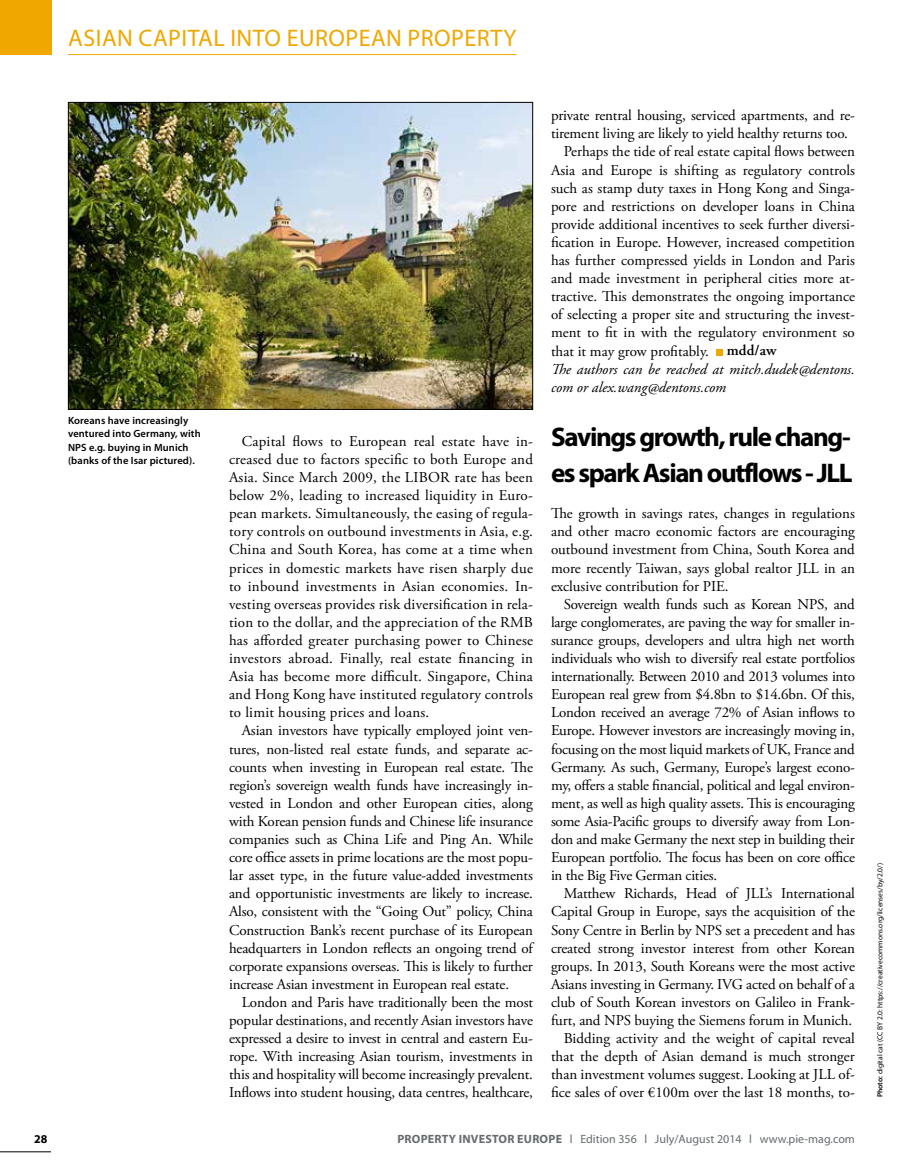
<style>
.page{position:relative;width:906px;height:1174px;background:#fff}
.page>*{position:absolute;margin:0;border:0;box-sizing:border-box;transform-origin:0 0}
.t1{font:700 27px/36.2px "Myriad Pro";letter-spacing:-.05em;color:#000}
.t2{font:24px "Myriad Pro";letter-spacing:.02em;color:#f0a700}
.t3{font:15px/18.1px "Adobe Garamond Pro";color:#000;text-align:justify}
.t4{font:italic 15px "Adobe Garamond Pro";color:#000}
.t5{font:12px "Myriad Pro";color:#666c6e}
.t6{font:700 12px "Myriad Pro";color:#000}
.t7{font:600 10.5px/13.5px "Myriad Pro";letter-spacing:.01em;color:#000}
.t8{font:7.5px "Myriad Pro";color:#000}
.s1{font-weight:600}
.s2{font-weight:700}
</style>
<div class="page">
<div style="left:716px;top:349px;width:7px;height:6px;background:#f0a700"></div>
<hr style="left:0;top:1151px;width:51px;height:1px;background:#000">
<hr style="left:68px;top:54px;width:448px;height:1px;background:#f0a700">
<div style="left:0;top:0;width:51px;height:55px;background:#f0a700"></div>
<img style="left:70px;top:104px;width:461px;height:304px">
<div style="left:68px;top:102px;width:465px;height:308px;border:1px solid #000"></div>
<h2 class="t2" style="left:68px;top:25px;width:450px">ASIAN CAPITAL INTO EUROPEAN PROPERTY</h2>
<p class="t7" style="left:68px;top:414px;width:134px">Koreans have increasingly ventured into Germany, with<br>NPS e.g. buying in Munich (banks of the Isar pictured).</p>
<p class="t3" style="left:229px;top:432px;width:305px;text-indent:13px">Capital flows to European real estate have in&shy;creased due to factors specific to both Europe and Asia. Since March 2009, the LIBOR rate has been below 2%, leading to increased liquidity in Euro&shy;pean markets. Simultaneously, the easing of regula&shy;tory controls on outbound investments in Asia, e.g.<br>China and South Korea, has come at a time when prices in domestic markets have risen sharply due to inbound investments in Asian economies. In&shy;vesting overseas provides risk diversification in rela&shy;tion to the dollar, and the appreciation of the RMB has afforded greater purchasing power to Chinese investors abroad. Finally, real estate financing in Asia has become more difficult. Singapore, China and Hong Kong have instituted regulatory controls to limit housing prices and loans.</p>
<p class="t3" style="left:229px;top:722px;width:305px;text-indent:13px">Asian investors have typically employed joint ven&shy;tures, non-listed real estate funds, and separate ac&shy;counts when investing in European real estate. The region’s sovereign wealth funds have increasingly in&shy;vested in London and other European cities, along with Korean pension funds and Chinese life insurance companies such as China Life and Ping An. While core office assets in prime locations are the most popu&shy;lar asset type, in the future value-added investments and opportunistic investments are likely to increase.<br>Also, consistent with the “Going Out” policy, China Construction Bank’s recent purchase of its European headquarters in London reflects an ongoing trend of corporate expansions overseas. This is likely to further increase Asian investment in European real estate.</p>
<p class="t3" style="left:229px;top:993px;width:305px;text-indent:13px">London and Paris have traditionally been the most popular destinations, and recently Asian investors have expressed a desire to invest in central and eastern Eu&shy;rope. With increasing Asian tourism, investments in this and hospitality will become increasingly prevalent.<br>Inflows into student housing, data centres, healthcare,</p>
<p class="t3" style="left:551px;top:107px;width:305px">private rentral housing, serviced apartments, and re-</p>
<p class="t3" style="left:551px;top:125px;width:298px">tirement living are likely to yield healthy returns too.</p>
<p class="t3" style="left:564px;top:143px;width:293px">Perhaps the tide of real estate capital flows between</p>
<p class="t3" style="left:551px;top:161px;width:305px">Asia and Europe is shifting as regulatory controls</p>
<p class="t3" style="left:551px;top:179px;width:305px">such as stamp duty taxes in Hong Kong and Singa-</p>
<p class="t3" style="left:551px;top:197px;width:305px">pore and restrictions on developer loans in China</p>
<p class="t3" style="left:551px;top:215px;width:305px">provide additional incentives to seek further diversi-</p>
<p class="t3" style="left:551px;top:234px;width:305px">fication in Europe. However, increased competition</p>
<p class="t3" style="left:551px;top:252px;width:305px">has further compressed yields in London and Paris</p>
<p class="t3" style="left:551px;top:270px;width:305px">and made investment in peripheral cities more at-</p>
<p class="t3" style="left:551px;top:288px;width:305px">tractive. This demonstrates the ongoing importance</p>
<p class="t3" style="left:551px;top:306px;width:305px">of selecting a proper site and structuring the invest-</p>
<p class="t3" style="left:551px;top:324px;width:305px">ment to fit in with the regulatory environment so</p>
<p class="t3" style="left:551px;top:342px;width:227px">that it may grow profitably. <span class="s1">mdd/aw</span></p>
<p class="t4" style="left:551px;top:360px;width:305px">The authors can be reached at mitch.dudek@dentons.</p>
<p class="t4" style="left:551px;top:378px;width:177px">com or alex.wang@dentons.com</p>
<h1 class="t1" style="left:551px;top:418px;width:303px">Savings growth, rule chang&shy;es spark Asian outflows - JLL</h1>
<p class="t3" style="left:551px;top:505px;width:305px">The growth in savings rates, changes in regulations and other macro economic factors are encouraging outbound investment from China, South Korea and more recently Taiwan, says global realtor JLL in an exclusive contribution for PIE.</p>
<p class="t3" style="left:551px;top:595px;width:305px;text-indent:13px">Sovereign wealth funds such as Korean NPS, and large conglomerates, are paving the way for smaller in&shy;surance groups, developers and ultra high net worth individuals who wish to diversify real estate portfolios internationally. Between 2010 and 2013 volumes into European real grew from $4.8bn to $14.6bn. Of this, London received an average 72% of Asian inflows to Europe. However investors are increasingly moving in, focusing on the most liquid markets of UK, France and Germany. As such, Germany, Europe’s largest econo&shy;my, offers a stable financial, political and legal environ&shy;ment, as well as high quality assets. This is encouraging some Asia-Pacific groups to diversify away from Lon&shy;don and make Germany the next step in building their European portfolio. The focus has been on core office in the Big Five German cities.</p>
<p class="t3" style="left:551px;top:885px;width:305px;text-align:right">Matthew Richards, Head of JLL’s International Capital Group in Europe, says the acquisition of the Sony Centre in Berlin by NPS set a precedent and has created strong investor interest from other Korean groups. In 2013, South Koreans were the most active Asians investing in Germany. IVG acted on behalf of a club of South Korean investors on Galileo in Frank&shy;furt, and NPS buying the Siemens forum in Munich.<br>Bidding activity and the weight of capital reveal that the depth of Asian demand is much stronger than investment volumes suggest. Looking at JLL of&shy;fice sales of over €100m over the last 18 months, to-</p>
<p class="t6" style="left:34px;top:1130px;width:15px">28</p>
<p class="t5" style="left:397px;top:1131px;width:459px"><span class="s2">property investor europe</span> l Edition 356 l July/August 2014 l www.pie-mag.com</p>
<p class="t8" style="left:876px;top:1097px;width:236px;rotate:-90deg"><span class="s1">Photo:</span> digital cat (CC BY 2.0: https://creativecommons.org/licenses/by/2.0/)</p>
</div>
